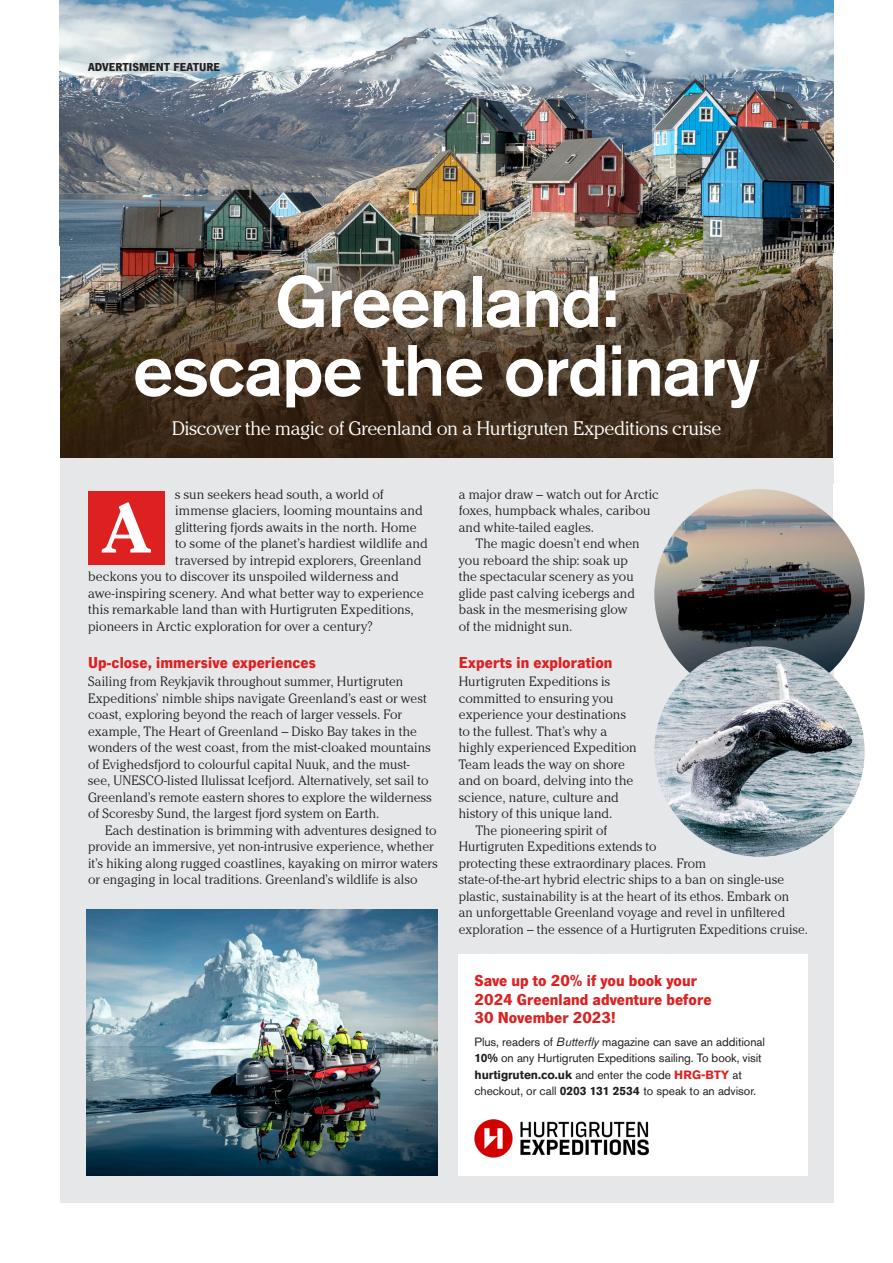
<style>
.page{position:relative;width:893px;height:1263px;background:#fff}
.page>*{position:absolute;margin:0;border:0;box-sizing:border-box;transform-origin:0 0}
.standfirst{font:500 71.7px "Akzidenz Grotesk Pro";letter-spacing:-.02em;color:#fff}
.t1{font:700 69.3px "Cheltenham";color:#fff}
.standfirst-2{font:300 19.5px "Cheltenham";letter-spacing:-.025em;color:#fff}
.intro_copy{font:700 16.5px/19.5px "News Got";color:#dd2020}
.intro_copy-2{font:300 13.5px/16.5px "Cheltenham";letter-spacing:.005em;color:#231f20}
.t2{font:12px/16.5px "Akzidenz Grotesk Pro";letter-spacing:-.005em;color:#231f20}
.content_header{font:700 12px "News Got";color:#231f20}
.s1{font-style:italic}
.s2{font-weight:700}
.s3{font-weight:700;color:#dd2020}
</style>
<div class="page">
<div style="left:60px;top:283px;width:773px;height:919px;background:#e6e7e9"></div>
<img style="left:60px;top:0;width:773px;height:246px">
<svg style="left:60px;top:246px;width:774px;height:212px;background:#544534"></svg>
<div style="left:88px;top:491px;width:77px;height:73px;background:#dd2020"></div>
<div style="left:459px;top:954px;width:349px;height:222px;background:#fff"></div>
<img style="left:474px;top:1119px;width:175px;height:39px">
<img style="left:86px;top:909px;width:351px;height:267px">
<div style="left:833px;top:253px;width:40px;height:266px;background:#fff"></div>
<img style="left:654px;top:489px;width:211px;height:210px;border-radius:103px">
<img style="left:654px;top:646px;width:211px;height:211px;border-radius:105px">
<p class="content_header" style="left:88px;top:60px;width:134px">ADVERTISMENT FEATURE</p>
<p class="standfirst" style="left:275px;top:255px;width:345px">Greenland:</p>
<p class="standfirst" style="left:133px;top:324px;width:629px">escape the ordinary</p>
<p class="standfirst-2" style="left:172px;top:417px;width:551px">Discover the magic of Greenland on a Hurtigruten Expeditions cruise</p>
<p class="intro_copy-2" style="left:175px;top:486px;width:210px">s sun seekers head south, a world of</p>
<p class="intro_copy-2" style="left:175px;top:502px;width:249px">immense glaciers, looming mountains and</p>
<p class="intro_copy-2" style="left:175px;top:519px;width:243px">glittering fjords awaits in the north. Home</p>
<p class="intro_copy-2" style="left:175px;top:535px;width:254px">to some of the planet’s hardiest wildlife and</p>
<p class="intro_copy-2" style="left:175px;top:552px;width:248px">traversed by intrepid explorers, Greenland</p>
<p class="intro_copy-2" style="left:88px;top:568px;width:312px">beckons you to discover its unspoiled wilderness and</p>
<p class="intro_copy-2" style="left:88px;top:585px;width:337px">awe-inspiring scenery. And what better way to experience</p>
<p class="intro_copy-2" style="left:88px;top:601px;width:327px">this remarkable land than with Hurtigruten Expeditions,</p>
<p class="intro_copy-2" style="left:88px;top:618px;width:286px">pioneers in Arctic exploration for over a century?</p>
<p class="intro_copy" style="left:88px;top:653px;width:229px">Up-close, immersive experiences</p>
<p class="intro_copy-2" style="left:88px;top:673px;width:345px">Sailing from Reykjavik throughout summer, Hurtigruten Expeditions’ nimble ships navigate Greenland’s east or west coast, exploring beyond the reach of larger vessels. For example, The Heart of Greenland – Disko Bay takes in the wonders of the west coast, from the mist-cloaked mountains of Evighedsfjord to colourful capital Nuuk, and the must&shy;see, UNESCO-listed Ilulissat Icefjord. Alternatively, set sail to Greenland’s remote eastern shores to explore the wilderness of Scoresby Sund, the largest fjord system on Earth.</p>
<p class="intro_copy-2" style="left:88px;top:822px;width:351px;text-indent:17px">Each destination is brimming with adventures designed to provide an immersive, yet non-intrusive experience, whether it’s hiking along rugged coastlines, kayaking on mirror waters or engaging in local traditions. Greenland’s wildlife is also</p>
<p class="t1" style="left:101px;top:487px;width:51px">A</p>
<p class="intro_copy-2" style="left:459px;top:486px;width:202px">a major draw – watch out for Arctic foxes, humpback whales, caribou and white-tailed eagles.</p>
<p class="intro_copy-2" style="left:459px;top:535px;width:182px;text-indent:17px">The magic doesn’t end when you reboard the ship: soak up the spectacular scenery as you glide past calving icebergs and bask in the mesmerising glow of the midnight sun.</p>
<p class="intro_copy" style="left:459px;top:653px;width:155px">Experts in exploration</p>
<p class="intro_copy-2" style="left:459px;top:673px;width:180px">Hurtigruten Expeditions is committed to ensuring you experience your destinations to the fullest. That’s why a highly experienced Expedition<br>Team leads the way on shore and on board, delving into the science, nature, culture and history of this unique land.</p>
<p class="intro_copy-2" style="left:459px;top:822px;width:351px;text-indent:17px">The pioneering spirit of<br>Hurtigruten Expeditions extends to<br>protecting these extraordinary places. From<br>state-of-the-art hybrid electric ships to a ban on single-use plastic, sustainability is at the heart of its ethos. Embark on<br>an unforgettable Greenland voyage and revel in unfiltered exploration – the essence of a Hurtigruten Expeditions cruise.</p>
<p class="intro_copy" style="left:475px;top:970px;width:239px">Save up to 20% if you book your<br>2024 Greenland adventure before</p>
<p class="intro_copy" style="left:475px;top:1008px;width:143px">30 November 2023!</p>
<p class="t2" style="left:475px;top:1033px;width:292px">Plus, readers of <span class="s1">Butterfly</span> magazine can save an additional <span class="s2">10%</span> on any Hurtigruten Expeditions sailing. To book, visit <span class="s2">hurtigruten.co.uk</span> and enter the code <span class="s3">HRG-BTY</span> at checkout, or call <span class="s2">0203 131 2534</span> to speak to an advisor.</p>
</div>
